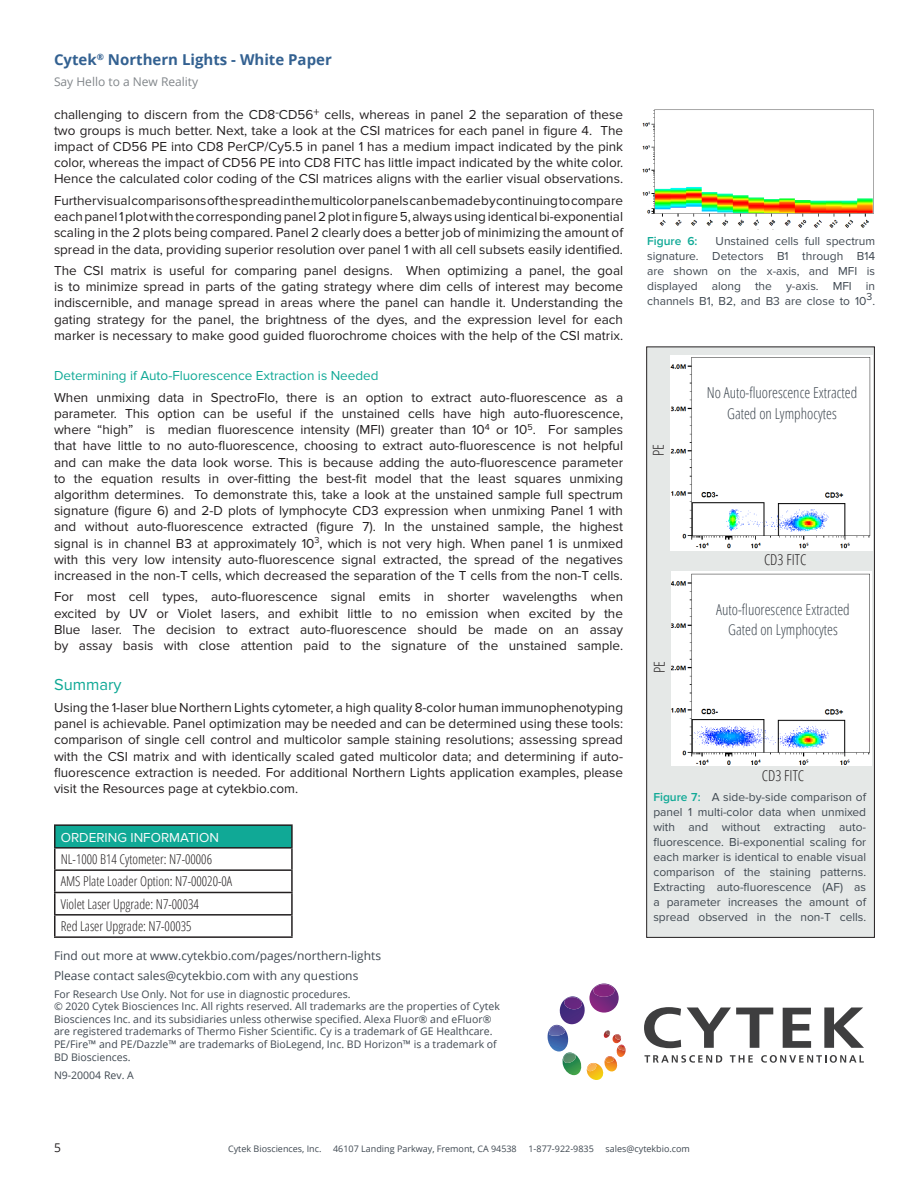
<style>
.page{position:relative;width:918px;height:1188px;background:#fff}
.page>*{position:absolute;margin:0;border:0;box-sizing:border-box;transform-origin:0 0}
.TECH-Body{font:16.5px "Proxima Nova";color:#10a996}
.TECH-Body-2{font:300 condensed 15px "Open Sans";color:#3f4851}
.t1{font:700 15px "Open Sans";color:#336191}
.TECH-Body-3{font:300 condensed 15px "Open Sans";color:#231f20}
.TECH-Body-4{font:13.5px/16.2px "Proxima Nova";color:#231f20;text-align:justify}
.TECH-Body-5{font:300 condensed 13.5px "Open Sans";color:#231f20}
.TECH-Body-6{font:13.5px "Proxima Nova";color:#10a996}
.TECH-Body-7{font:13.5px "Proxima Nova";color:#f9fafb}
.TECH-Body-8{font:12px/15px "Proxima Nova";color:#3f4851;text-align:justify}
.t2{font:12px/20.2px "Open Sans";color:#3f4851}
.t3{font:12px "Open Sans";color:#81868a}
.TECH-Body-9{font:600 12px "Proxima Nova";color:#10a996}
.t4{font:12px "Open Sans";color:#231f20}
.t5{font:10.5px/12.6px "Open Sans";color:#3f4851}
.t6{font:9px "Open Sans";color:#3f4851}
.s1{font-weight:600;color:#10a996}
</style>
<div class="page">
<img style="left:548px;top:983px;width:78px;height:97px">
<svg style="left:644px;top:1007px;width:37px;height:41px"></svg>
<svg style="left:687px;top:1008px;width:86px;height:40px"></svg>
<svg style="left:783px;top:1008px;width:28px;height:40px"></svg>
<svg style="left:824px;top:1008px;width:40px;height:40px"></svg>
<svg style="left:644px;top:1055px;width:78px;height:8px"></svg>
<svg style="left:730px;top:1055px;width:23px;height:8px"></svg>
<svg style="left:761px;top:1055px;width:103px;height:8px"></svg>
<div style="left:647px;top:347px;width:227px;height:590px;background:#e5e8e7"></div>
<div style="left:646px;top:346px;width:229px;height:592px;border:1px solid #231f20"></div>
<div style="left:55px;top:825px;width:237px;height:23px;background:#10a996"></div>
<hr style="left:54px;top:824px;width:239px;height:2px;background:#231f20">
<hr style="left:54px;top:826px;width:2px;height:21px;background:#231f20">
<hr style="left:291px;top:826px;width:2px;height:21px;background:#231f20">
<hr style="left:54px;top:847px;width:239px;height:2px;background:#231f20">
<hr style="left:54px;top:849px;width:2px;height:20px;background:#231f20">
<hr style="left:291px;top:849px;width:2px;height:20px;background:#231f20">
<hr style="left:54px;top:869px;width:239px;height:2px;background:#231f20">
<hr style="left:54px;top:871px;width:2px;height:21px;background:#231f20">
<hr style="left:291px;top:871px;width:2px;height:21px;background:#231f20">
<hr style="left:54px;top:892px;width:239px;height:1px;background:#231f20">
<hr style="left:54px;top:893px;width:2px;height:21px;background:#231f20">
<hr style="left:291px;top:893px;width:2px;height:21px;background:#231f20">
<hr style="left:54px;top:914px;width:239px;height:2px;background:#231f20">
<hr style="left:54px;top:916px;width:2px;height:20px;background:#231f20">
<hr style="left:291px;top:916px;width:2px;height:20px;background:#231f20">
<hr style="left:54px;top:936px;width:239px;height:2px;background:#231f20">
<img style="left:642px;top:109px;width:232px;height:119px">
<img style="left:670px;top:355px;width:203px;height:196px">
<img style="left:672px;top:572px;width:200px;height:193px">
<p class="t1" style="left:54px;top:49px;width:279px">Cytek<sup>®</sup> Northern Lights - White Paper</p>
<p class="t3" style="left:54px;top:73px;width:146px">Say Hello to a New Reality</p>
<p class="TECH-Body-4" style="left:54px;top:106px;width:571px">challenging to discern from the CD8<sup>-</sup>CD56<sup>+</sup> cells, whereas in panel 2 the separation of these two groups is much better. Next, take a look at the CSI matrices for each panel in figure 4. The impact of CD56 PE into CD8 PerCP/Cy5.5 in panel 1 has a medium impact indicated by the pink color, whereas the impact of CD56 PE into CD8 FITC has little impact indicated by the white color.<br>Hence the calculated color coding of the CSI matrices aligns with the earlier visual observations.</p>
<p class="TECH-Body-4" style="left:54px;top:193px;width:571px">Further visual comparisons of the spread in the multicolor panels can be made by continuing to compare each panel 1 plot with the corresponding panel 2 plot in figure 5, always using identical bi-exponential scaling in the 2 plots being compared. Panel 2 clearly does a better job of minimizing the amount of spread in the data, providing superior resolution over panel 1 with all cell subsets easily identified.</p>
<p class="TECH-Body-4" style="left:54px;top:263px;width:571px">The CSI matrix is useful for comparing panel designs. When optimizing a panel, the goal is to minimize spread in parts of the gating strategy where dim cells of interest may become indiscernible, and manage spread in areas where the panel can handle it. Understanding the gating strategy for the panel, the brightness of the dyes, and the expression level for each marker is necessary to make good guided fluorochrome choices with the help of the CSI matrix.</p>
<p class="TECH-Body-6" style="left:54px;top:368px;width:326px">Determining if Auto-Fluorescence Extraction is Needed</p>
<p class="TECH-Body-4" style="left:54px;top:389px;width:571px">When unmixing data in SpectroFlo, there is an option to extract auto-fluorescence as a parameter. This option can be useful if the unstained cells have high auto-fluorescence, where “high” is median fluorescence intensity (MFI) greater than 10<sup>4</sup> or 10<sup>5</sup>. For samples that have little to no auto-fluorescence, choosing to extract auto-fluorescence is not helpful and can make the data look worse. This is because adding the auto-fluorescence parameter to the equation results in over-fitting the best-fit model that the least squares unmixing algorithm determines. To demonstrate this, take a look at the unstained sample full spectrum signature (figure 6) and 2-D plots of lymphocyte CD3 expression when unmixing Panel 1 with and without auto-fluorescence extracted (figure 7). In the unstained sample, the highest signal is in channel B3 at approximately 10<sup>3</sup>, which is not very high. When panel 1 is unmixed with this very low intensity auto-fluorescence signal extracted, the spread of the negatives increased in the non-T cells, which decreased the separation of the T cells from the non-T cells.</p>
<p class="TECH-Body-4" style="left:54px;top:589px;width:571px">For most cell types, auto-fluorescence signal emits in shorter wavelengths when excited by UV or Violet lasers, and exhibit little to no emission when excited by the Blue laser. The decision to extract auto-fluorescence should be made on an assay by assay basis with close attention paid to the signature of the unstained sample.</p>
<p class="TECH-Body" style="left:54px;top:675px;width:69px">Summary</p>
<p class="TECH-Body-4" style="left:54px;top:700px;width:571px">Using the 1-laser blue Northern Lights cytometer, a high quality 8-color human immunophenotyping panel is achievable. Panel optimization may be needed and can be determined using these tools: comparison of single cell control and multicolor sample staining resolutions; assessing spread with the CSI matrix and with identically scaled gated multicolor data; and determining if auto&shy;fluorescence extraction is needed. For additional Northern Lights application examples, please visit the Resources page at cytekbio.com.</p>
<p class="TECH-Body-7" style="left:61px;top:830px;width:160px">ORDERING INFORMATION</p>
<p class="TECH-Body-5" style="left:61px;top:850px;width:153px">NL-1000 B14 Cytometer: N7-00006</p>
<p class="TECH-Body-5" style="left:61px;top:872px;width:173px">AMS Plate Loader Option: N7-00020-0A</p>
<p class="TECH-Body-5" style="left:61px;top:895px;width:140px">Violet Laser Upgrade: N7-00034</p>
<p class="TECH-Body-5" style="left:61px;top:917px;width:132px">Red Laser Upgrade: N7-00035</p>
<p class="t2" style="left:54px;top:945px;width:329px">Find out more at www.cytekbio.com/pages/northern-lights<br>Please contact sales@cytekbio.com with any questions</p>
<p class="t5" style="left:54px;top:987px;width:447px">For Research Use Only. Not for use in diagnostic procedures.<br>© 2020 Cytek Biosciences Inc. All rights reserved. All trademarks are the properties of Cytek Biosciences Inc. and its subsidiaries unless otherwise specified. Alexa Fluor® and eFluor® are registered trademarks of Thermo Fisher Scientific. Cy is a trademark of GE Healthcare.<br>PE/Fire™ and PE/Dazzle™ are trademarks of BioLegend, Inc. BD Horizon™ is a trademark of BD Biosciences.</p>
<p class="t5" style="left:54px;top:1068px;width:81px">N9-20004 Rev. A</p>
<p class="TECH-Body-9" style="left:647px;top:232px;width:52px">Figure 6:</p>
<p class="TECH-Body-8" style="left:647px;top:234px;width:230px;text-indent:69px">Unstained cells full spectrum signature. Detectors B1 through B14 are shown on the x-axis, and MFI is displayed along the y-axis. MFI in channels B1, B2, and B3 are close to 10<sup>3</sup>.</p>
<p class="TECH-Body-3" style="left:648px;top:456px;width:13px;rotate:-90deg">PE</p>
<p class="TECH-Body-3" style="left:649px;top:673px;width:13px;rotate:-90deg">PE</p>
<p class="TECH-Body-2" style="left:707px;top:383px;width:152px">No Auto-fluorescence Extracted</p>
<p class="TECH-Body-2" style="left:727px;top:403px;width:111px">Gated on Lymphocytes</p>
<p class="TECH-Body-3" style="left:764px;top:549px;width:44px">CD3 FITC</p>
<p class="TECH-Body-2" style="left:716px;top:600px;width:135px">Auto-fluorescence Extracted</p>
<p class="TECH-Body-2" style="left:728px;top:620px;width:111px">Gated on Lymphocytes</p>
<p class="TECH-Body-3" style="left:762px;top:765px;width:44px">CD3 FITC</p>
<p class="TECH-Body-8" style="left:653px;top:790px;width:214px"><span class="s1">Figure 7:</span> A side-by-side comparison of panel 1 multi-color data when unmixed with and without extracting auto&shy;fluorescence. Bi-exponential scaling for each marker is identical to enable visual comparison of the staining patterns.<br>Extracting auto-fluorescence (AF) as a parameter increases the amount of spread observed in the non-T cells.</p>
<p class="t4" style="left:54px;top:1139px;width:8px">5</p>
<p class="t6" style="left:228px;top:1143px;width:95px">Cytek Biosciences, Inc.</p>
<p class="t6" style="left:333px;top:1143px;width:185px">46107 Landing Parkway, Fremont, CA 94538</p>
<p class="t6" style="left:529px;top:1143px;width:67px">1-877-922-9835</p>
<p class="t6" style="left:606px;top:1143px;width:86px">sales@cytekbio.com</p>
</div>
